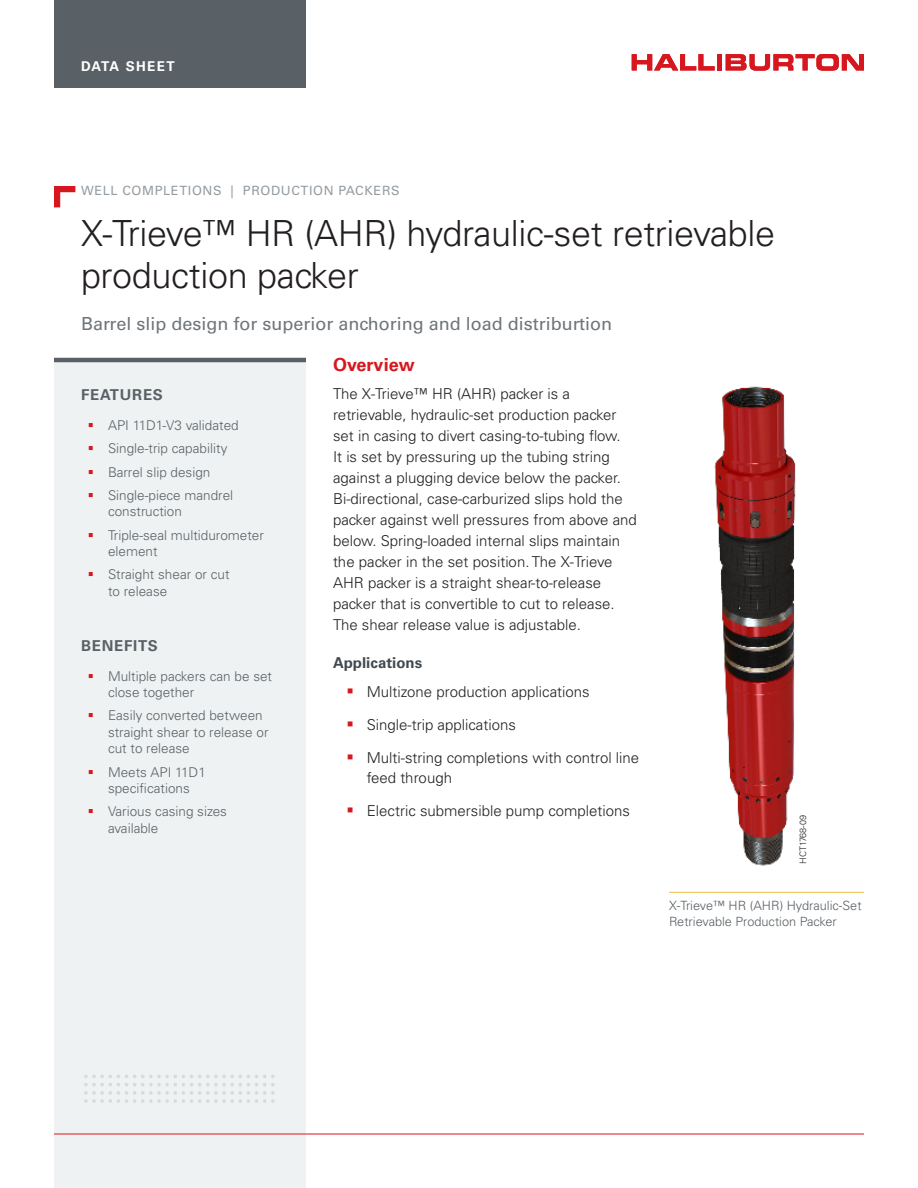
<style>
.page{position:relative;width:918px;height:1188px;background:#fff}
.page>*{position:absolute;margin:0;border:0;box-sizing:border-box;transform-origin:0 0}
._02_Headline{font:300 36px/42px "Univers LT Std";letter-spacing:-.01em;color:#231f20}
._02_Subhead__1{font:18px "Univers LT Std";color:#6e757a}
._02_Subhead__2{font:700 18px "Univers LT Std";color:#d7171f}
._02_Body_10pt{font:300 15px/21px "Univers LT Std";color:#231f20}
._03_Subhead_Sidebar{font:700 15px "Univers LT Std";letter-spacing:.05em;color:#5a6166}
._02_Subhead__3{font:700 15px "Univers LT Std";color:#42494e}
.t1{font:300 13.5px/16.5px "Univers LT Std";color:#5a6166}
.t2{font:700 13.5px "Univers LT Std";letter-spacing:.1em;color:#fff}
._05_Photo_Caption{font:300 12.75px/16.5px "Univers LT Std";color:#5a6166}
.t3{font:12.75px "Univers LT Std";letter-spacing:.05em;color:#959ca1}
.t4{font:300 9px "Univers LT Std";color:#231f20}
</style>
<div class="page">
<div style="left:54px;top:362px;width:252px;height:826px;background:#eff2f3"></div>
<img style="left:84px;top:1075px;width:191px;height:28px">
<hr style="left:54px;top:358px;width:252px;height:4px;background:#5a6166">
<img style="left:714px;top:386px;width:82px;height:480px">
<hr style="left:669px;top:892px;width:195px;height:1px;background:#f1c148">
<svg style="left:54px;top:186px;width:21px;height:21px"></svg>
<hr style="left:54px;top:1134px;width:810px;height:1px;background:#d7171f">
<svg style="left:632px;top:54px;width:83px;height:16px"></svg>
<div style="left:717px;top:54px;width:5px;height:16px;background:#d7171f"></div>
<svg style="left:726px;top:54px;width:138px;height:17px"></svg>
<div style="left:54px;top:0;width:252px;height:88px;background:#5a6166"></div>
<p class="t2" style="left:81px;top:58px;width:95px">DATA SHEET</p>
<p class="t3" style="left:81px;top:183px;width:320px">WELL COMPLETIONS | PRODUCTION PACKERS</p>
<p class="_02_Headline" style="left:81px;top:212px;width:696px">X-Trieve™ HR (AHR) hydraulic-set retrievable production packer</p>
<p class="_02_Subhead__1" style="left:81px;top:313px;width:533px">Barrel slip design for superior anchoring and load distriburtion</p>
<p class="_03_Subhead_Sidebar" style="left:81px;top:386px;width:83px">FEATURES</p>
<p class="t1" style="left:108px;top:417px;width:132px">API 11D1-V3 validated</p>
<p class="t1" style="left:108px;top:440px;width:121px">Single-trip capability</p>
<p class="t1" style="left:108px;top:464px;width:104px">Barrel slip design</p>
<p class="t1" style="left:108px;top:487px;width:127px">Single-piece mandrel construction</p>
<p class="t1" style="left:108px;top:527px;width:157px">Triple-seal multidurometer element</p>
<p class="t1" style="left:108px;top:566px;width:123px">Straight shear or cut to release</p>
<p class="_03_Subhead_Sidebar" style="left:81px;top:637px;width:78px">BENEFITS</p>
<p class="t1" style="left:108px;top:668px;width:166px">Multiple packers can be set close together</p>
<p class="t1" style="left:108px;top:707px;width:162px">Easily converted between straight shear to release or cut to release</p>
<p class="t1" style="left:108px;top:764px;width:99px">Meets API 11D1 specifications</p>
<p class="t1" style="left:108px;top:803px;width:121px">Various casing sizes available</p>
<p class="_02_Subhead__2" style="left:333px;top:354px;width:83px">Overview</p>
<p class="_02_Body_10pt" style="left:333px;top:383px;width:305px">The X-Trieve™ HR (AHR) packer is a retrievable, hydraulic-set production packer set in casing to divert casing-to-tubing flow.<br>It is set by pressuring up the tubing string against a plugging device below the packer.<br>Bi-directional, case-carburized slips hold the packer against well pressures from above and below. Spring-loaded internal slips maintain the packer in the set position. The X-Trieve AHR packer is a straight shear-to-release packer that is convertible to cut to release.<br>The shear release value is adjustable.</p>
<p class="_02_Subhead__3" style="left:333px;top:654px;width:91px">Applications</p>
<p class="_02_Body_10pt" style="left:367px;top:681px;width:225px">Multizone production applications</p>
<p class="_02_Body_10pt" style="left:367px;top:714px;width:151px">Single-trip applications</p>
<p class="_02_Body_10pt" style="left:367px;top:748px;width:274px;line-height:19.5px">Multi-string completions with control line feed through</p>
<p class="_02_Body_10pt" style="left:367px;top:800px;width:265px">Electric submersible pump completions</p>
<p class="t4" style="left:798px;top:864px;width:50px;rotate:-90deg">HCT1768-09</p>
<p class="_05_Photo_Caption" style="left:669px;top:897px;width:194px">X-Trieve™ HR (AHR) Hydraulic-Set<br>Retrievable Production Packer</p>
</div>
